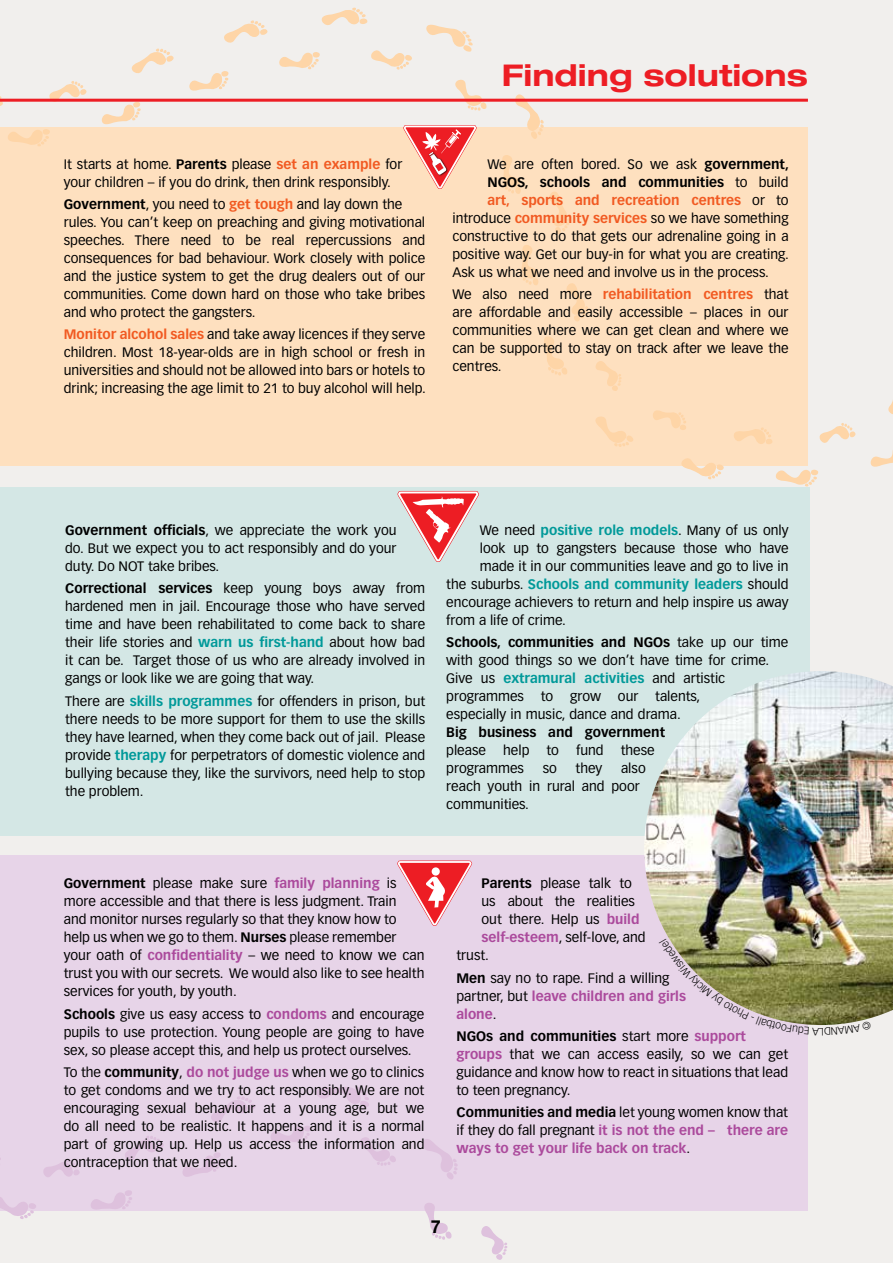
<style>
.page{position:relative;width:893px;height:1263px;background:#f1efed}
.page>*{position:absolute;margin:0;border:0;box-sizing:border-box;transform-origin:0 0}
.t1{font:700 expanded 30px "Helvetica Neue LT Std";color:#ed1d24}
.t2{font:700 18px "Helvetica Neue LT Std";color:#000}
.t3{font:13.5px/18px "Vectora LT Std";color:#000}
.t4{font:700 13.5px/18px "Vectora LT Std";color:#ab4a9c;text-align:justify}
.t5{font:700 13.5px "Vectora LT Std";color:#000}
.t6{font:700 13.5px "Vectora LT Std";color:#099}
.t7{font:700 13.5px "Vectora LT Std";color:#f15a22}
.t8{font:300 10.5px "Vectora LT Std";color:#000}
.s1{font-weight:700}
.s2{font-weight:700;color:#f15a22}
.s3{font-weight:400}
.s4{font-weight:400;color:#000}
.s5{font-weight:700;color:#099}
.s6{font-weight:700;color:#ab4a9c}
.s7{color:#000}
</style>
<div class="page">
<div style="left:0;top:856px;width:808px;height:355px;background:#e7d4e8"></div>
<div style="left:0;top:127px;width:808px;height:339px;background:#fee0bf"></div>
<div style="left:0;top:487px;width:809px;height:349px;background:#d4e7e5"></div>
<svg style="left:397px;top:491px;width:82px;height:71px"></svg>
<svg style="left:403px;top:125px;width:74px;height:64px"></svg>
<svg style="left:435px;top:163px;width:9px;height:8px"></svg>
<svg style="left:397px;top:860px;width:76px;height:66px"></svg>
<div style="left:432px;top:867px;width:8px;height:9px;background:#fff;border-radius:50%"></div>
<svg style="left:0;top:1197px;width:36px;height:22px"></svg>
<svg style="left:43px;top:1159px;width:37px;height:18px"></svg>
<svg style="left:91px;top:1190px;width:41px;height:20px"></svg>
<svg style="left:125px;top:1136px;width:39px;height:24px"></svg>
<svg style="left:183px;top:1152px;width:38px;height:25px"></svg>
<svg style="left:211px;top:1096px;width:45px;height:26px"></svg>
<svg style="left:271px;top:1126px;width:40px;height:17px"></svg>
<svg style="left:316px;top:1087px;width:53px;height:20px"></svg>
<svg style="left:360px;top:1137px;width:36px;height:29px"></svg>
<svg style="left:423px;top:1139px;width:35px;height:40px"></svg>
<svg style="left:424px;top:1203px;width:28px;height:37px"></svg>
<svg style="left:481px;top:1226px;width:27px;height:34px"></svg>
<svg style="left:0;top:96px;width:3px;height:10px"></svg>
<svg style="left:8px;top:129px;width:42px;height:17px"></svg>
<svg style="left:49px;top:81px;width:38px;height:18px"></svg>
<svg style="left:102px;top:102px;width:39px;height:23px"></svg>
<svg style="left:131px;top:48px;width:43px;height:25px"></svg>
<svg style="left:189px;top:71px;width:40px;height:20px"></svg>
<svg style="left:224px;top:20px;width:44px;height:23px"></svg>
<svg style="left:279px;top:52px;width:41px;height:18px"></svg>
<svg style="left:321px;top:7px;width:47px;height:18px"></svg>
<svg style="left:371px;top:50px;width:41px;height:20px"></svg>
<svg style="left:426px;top:24px;width:47px;height:28px"></svg>
<svg style="left:453px;top:80px;width:34px;height:31px"></svg>
<svg style="left:515px;top:94px;width:29px;height:45px"></svg>
<svg style="left:502px;top:155px;width:19px;height:39px"></svg>
<svg style="left:549px;top:192px;width:21px;height:42px"></svg>
<svg style="left:521px;top:245px;width:17px;height:40px"></svg>
<svg style="left:566px;top:283px;width:22px;height:39px"></svg>
<svg style="left:544px;top:336px;width:23px;height:40px"></svg>
<svg style="left:596px;top:361px;width:26px;height:30px"></svg>
<svg style="left:595px;top:416px;width:38px;height:31px"></svg>
<svg style="left:653px;top:410px;width:33px;height:20px"></svg>
<svg style="left:681px;top:458px;width:43px;height:22px"></svg>
<svg style="left:734px;top:427px;width:39px;height:17px"></svg>
<svg style="left:776px;top:469px;width:43px;height:18px"></svg>
<svg style="left:819px;top:423px;width:37px;height:20px"></svg>
<svg style="left:871px;top:450px;width:22px;height:17px"></svg>
<svg style="left:888px;top:400px;width:5px;height:14px"></svg>
<hr style="left:0;top:99px;width:808px;height:3px;background:#ed1d24">
<img style="left:644px;top:671px;width:249px;height:347px">
<svg style="left:659px;top:939px;width:212px;height:86px"></svg>
<p class="t3" style="left:64px;top:155px;width:340px">It starts at home. <span class="s1">Parents</span> please <span class="s2">set an example</span> for your children – if you do drink, then drink responsibly.</p>
<p class="t3" style="left:64px;top:195px;width:363px"><span class="s1">Government</span>, you need to <span class="s2">get tough</span> and lay down the rules. You can’t keep on preaching and giving motivational speeches. There need to be real repercussions and consequences for bad behaviour. Work closely with police and the justice system to get the drug dealers out of our communities. Come down hard on those who take bribes and who protect the gangsters.</p>
<p class="t3" style="left:64px;top:325px;width:363px;text-align:justify"><span class="s2">Monitor alcohol sales</span> and take away licences if they serve children. Most 18-year-olds are in high school or fresh in universities and should not be allowed into bars or hotels to drink; increasing the age limit to 21 to buy alcohol will help.</p>
<h1 class="t1" style="left:502px;top:56px;width:308px">Finding solutions</h1>
<p class="t3" style="left:487px;top:155px;width:303px">We are often bored. So we ask <span class="s1">government,</span></p>
<p class="t5" style="left:487px;top:174px;width:303px">NGOS, schools and communities <span class="s3">to build</span></p>
<p class="t7" style="left:487px;top:192px;width:303px">art, sports and recreation centres <span class="s4">or to</span></p>
<p class="t3" style="left:452px;top:209px;width:338px">introduce <span class="s2">community services</span> so we have something</p>
<p class="t3" style="left:452px;top:227px;width:338px">constructive to do that gets our adrenaline going in a</p>
<p class="t3" style="left:452px;top:245px;width:338px">positive way. Get our buy-in for what you are creating.</p>
<p class="t3" style="left:452px;top:263px;width:318px">Ask us what we need and involve us in the process.</p>
<p class="t3" style="left:452px;top:285px;width:338px;text-align:justify">We also need more <span class="s2">rehabilitation centres</span> that are affordable and easily accessible – places in our communities where we can get clean and where we can be supported to stay on track after we leave the centres.</p>
<p class="t3" style="left:65px;top:521px;width:333px;text-align:justify"><span class="s1">Government officials</span>, we appreciate the work you do. But we expect you to act responsibly and do your duty. Do NOT take bribes.</p>
<p class="t3" style="left:65px;top:580px;width:362px;text-align:justify"><span class="s1">Correctional services</span> keep young boys away from hardened men in jail. Encourage those who have served time and have been rehabilitated to come back to share their life stories and <span class="s5">warn us first-hand</span> about how bad it can be. Target those of us who are already involved in gangs or look like we are going that way.</p>
<p class="t3" style="left:65px;top:692px;width:362px;text-align:justify">There are <span class="s5">skills programmes</span> for offenders in prison, but there needs to be more support for them to use the skills they have learned, when they come back out of jail. Please provide <span class="s5">therapy</span> for perpetrators of domestic violence and bullying because they, like the survivors, need help to stop the problem.</p>
<p class="t3" style="left:480px;top:521px;width:310px">We need <span class="s5">positive role models</span>. Many of us only</p>
<p class="t3" style="left:480px;top:539px;width:310px">look up to gangsters because those who have</p>
<p class="t3" style="left:480px;top:557px;width:310px">made it in our communities leave and go to live in</p>
<p class="t6" style="left:446px;top:576px;width:344px"><span class="s4">the suburbs.</span> Schools and community leaders <span class="s4">should</span></p>
<p class="t3" style="left:446px;top:593px;width:344px">encourage achievers to return and help inspire us away</p>
<p class="t3" style="left:446px;top:611px;width:121px">from a life of crime.</p>
<p class="t3" style="left:446px;top:633px;width:343px"><span class="s1">Schools, communities and NGOs</span> take up our time with good things so we don’t have time for crime.<br>Give us <span class="s5">extramural activities</span> and artistic programmes to grow our talents,<br>especially in music, dance and drama.</p>
<p class="t5" style="left:446px;top:724px;width:221px">Big business and government</p>
<p class="t3" style="left:446px;top:741px;width:41px">please</p>
<p class="t3" style="left:503px;top:741px;width:28px">help</p>
<p class="t3" style="left:546px;top:741px;width:14px">to</p>
<p class="t3" style="left:576px;top:741px;width:29px">fund</p>
<p class="t3" style="left:621px;top:741px;width:36px">these</p>
<p class="t3" style="left:446px;top:759px;width:79px">programmes</p>
<p class="t3" style="left:543px;top:759px;width:16px">so</p>
<p class="t3" style="left:576px;top:759px;width:28px">they</p>
<p class="t3" style="left:446px;top:759px;width:201px;text-indent:175px">also reach youth in rural and poor communities.</p>
<p class="t3" style="left:64px;top:875px;width:362px"><span class="s1">Government</span> please make sure <span class="s6">family planning</span> is more accessible and that there is less judgment. Train<br>and monitor nurses regularly so that they know how to help us when we go to them. <span class="s1">Nurses</span> please remember your oath of <span class="s6">confidentiality</span> – we need to know we can trust you with our secrets. We would also like to see health services for youth, by youth.</p>
<p class="t3" style="left:64px;top:1005px;width:362px;text-align:justify"><span class="s1">Schools</span> give us easy access to <span class="s6">condoms</span> and encourage pupils to use protection. Young people are going to have sex, so please accept this, and help us protect ourselves.</p>
<p class="t3" style="left:64px;top:1063px;width:362px;text-align:justify">To the <span class="s1">community</span>, <span class="s6">do not judge us</span> when we go to clinics to get condoms and we try to act responsibly. We are not encouraging sexual behaviour at a young age, but we do all need to be realistic. It happens and it is a normal part of growing up. Help us access the information and contraception that we need.</p>
<p class="t3" style="left:482px;top:875px;width:152px"><span class="s1">Parents</span> please talk to</p>
<p class="t3" style="left:482px;top:893px;width:155px">us about the realities</p>
<p class="t3" style="left:482px;top:911px;width:159px">out there. Help us <span class="s6">build</span></p>
<p class="t3" style="left:482px;top:929px;width:165px"><span class="s6">self-esteem</span>, self-love, and</p>
<p class="t3" style="left:456px;top:947px;width:34px">trust.</p>
<p class="t3" style="left:456px;top:969px;width:231px"><span class="s1">Men</span> say no to rape. Find a willing partner, but <span class="s6">leave children and girls alone</span>.</p>
<p class="t3" style="left:456px;top:1027px;width:333px"><span class="s1">NGOs and communities</span> start more <span class="s6">support groups</span> that we can access easily, so we can get guidance and know how to react in situations that lead to teen pregnancy.</p>
<p class="t4" style="left:456px;top:1103px;width:333px"><span class="s7">Communities and media</span> <span class="s4">let young women know that if they do fall pregnant</span> it is not the end – there are ways to get your life back on track<span class="s4">.</span></p>
<h2 class="t2" style="left:431px;top:1215px;width:12px">7</h2>
<p class="t8" style="left:824px;top:1037px;width:6px;rotate:180deg">L</p>
</div>
